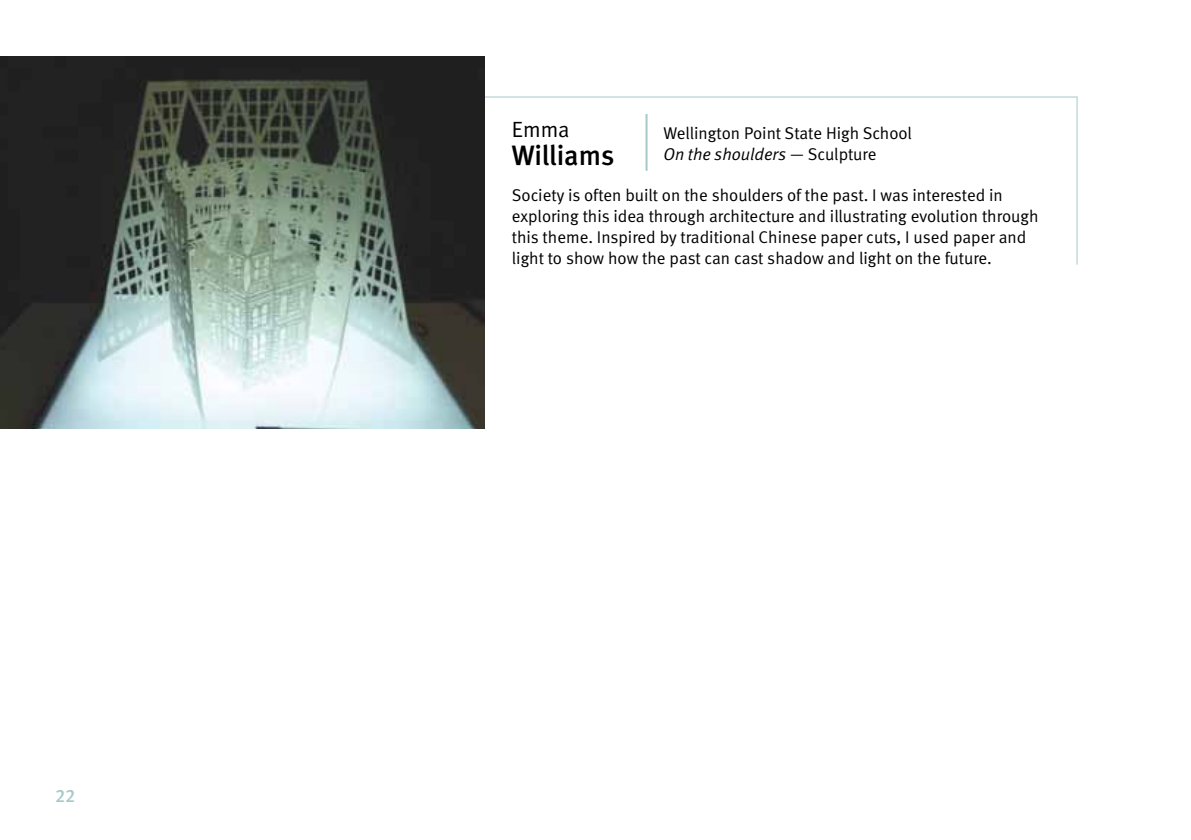
<style>
.page{position:relative;width:1191px;height:840px;background:#fff}
.page>*{position:absolute;margin:0;border:0;box-sizing:border-box;transform-origin:0 0}
.t1{font:28px "Meta Medium LF";letter-spacing:-.005em;color:#000}
.t2{font:22px "Meta Normal LF";color:#000}
.t3{font:18px "Meta Medium LF";color:#a6c8c8}
.t4{font:17px/21px "Meta Normal LF";color:#000}
.s1{font-style:italic}
</style>
<div class="page">
<svg style="left:484px;top:96px;width:594px;height:169px"></svg>
<hr style="left:645px;top:114px;width:2px;height:57px;background:#a6c8c8">
<img style="left:0;top:57px;width:484px;height:371px">
<p class="t3" style="left:55px;top:785px;width:22px">22</p>
<p class="t2" style="left:512px;top:117px;width:59px">Emma</p>
<h1 class="t1" style="left:512px;top:139px;width:104px">Williams</h1>
<p class="t4" style="left:663px;top:122px;width:250px">Wellington Point State High School<br><span class="s1">On the shoulders</span> — Sculpture</p>
<p class="t4" style="left:512px;top:184px;width:528px">Society is often built on the shoulders of the past. I was interested in exploring this idea through architecture and illustrating evolution through this theme. Inspired by traditional Chinese paper cuts, I used paper and light to show how the past can cast shadow and light on the future.</p>
</div>
